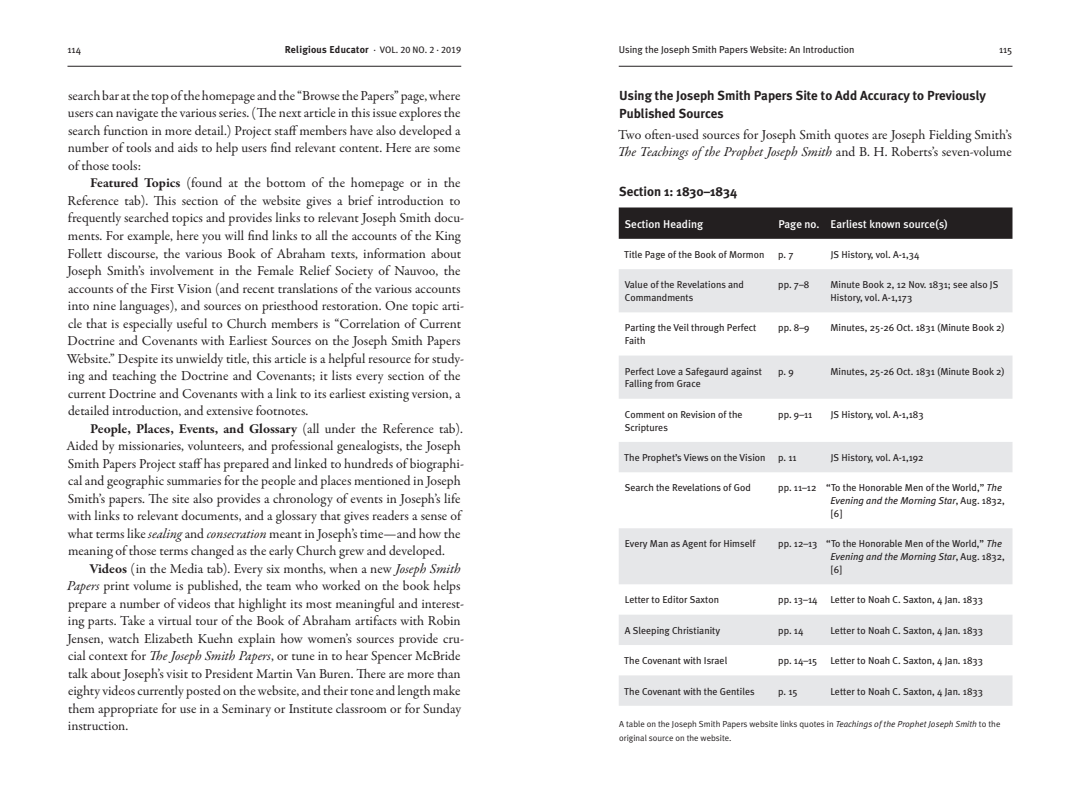
<style>
.page{position:relative;width:1080px;height:810px;background:#fff}
.page>*{position:absolute;margin:0;border:0;box-sizing:border-box;transform-origin:0 0}
.t1{font:13.75px/17.5px "Garamond Premr Pro";color:#231f20}
.t2{font:700 13.12px/17.5px "Meta Plus";color:#231f20}
.t3{font:500 11.25px "Meta Plus";color:#fff}
.t4{font:10px/12.8px "Meta Plus";color:#231f20}
.t5{font:700 10px "Meta Plus";letter-spacing:.02em;color:#231f20}
.t6{font:8.75px/13.8px "Meta Plus Normal";color:#231f20}
.s1{font-family:"Meta Plus Book Caps";font-weight:400;font-size:9.38px}
.s2{font-weight:700}
.s3{font-style:italic}
</style>
<div class="page">
<hr style="left:68px;top:66px;width:393px;height:1px;background:#231f20">
<hr style="left:619px;top:66px;width:393px;height:1px;background:#231f20">
<div style="left:619px;top:208px;width:393px;height:31px;background:#231f20"></div>
<svg style="left:619px;top:269px;width:393px;height:437px;fill:#e6e7e9"></svg>
<p class="t4" style="left:68px;top:43px;width:15px">114</p>
<p class="t5" style="left:285px;top:44px;width:178px">Religious Educator <span class="s1">· VOL. 20 NO. 2 · 2019</span></p>
<p class="t4" style="left:619px;top:43px;width:237px">Using the Joseph Smith Papers Website: An Introduction</p>
<p class="t4" style="left:999px;top:43px;width:15px">115</p>
<p class="t1" style="left:68px;top:87px;width:394px;text-align:justify">search bar at the top of the homepage and the “Browse the Papers” page, where users can navigate the various series. (The next article in this issue explores the search function in more detail.) Project staff members have also developed a number of tools and aids to help users find relevant content. Here are some of those tools:</p>
<p class="t1" style="left:67px;top:175px;width:399px;text-indent:24px"><span class="s2">Featured Topics</span> (found at the bottom of the homepage or in the Reference tab). This section of the website gives a brief introduction to frequently searched topics and provides links to relevant Joseph Smith docu&shy;ments. For example, here you will find links to all the accounts of the King Follett discourse, the various Book of Abraham texts, information about Joseph Smith’s involvement in the Female Relief Society of Nauvoo, the accounts of the First Vision (and recent translations of the various accounts into nine languages), and sources on priesthood restoration. One topic arti&shy;cle that is especially useful to Church members is “Correlation of Current Doctrine and Covenants with Earliest Sources on the Joseph Smith Papers Website.” Despite its unwieldy title, this article is a helpful resource for study&shy;ing and teaching the Doctrine and Covenants; it lists every section of the current Doctrine and Covenants with a link to its earliest existing version, a detailed introduction, and extensive footnotes.</p>
<p class="t1" style="left:66px;top:420px;width:399px;text-indent:24px"><span class="s2">People, Places, Events, and Glossary</span> (all under the Reference tab).<br>Aided by missionaries, volunteers, and professional genealogists, the Joseph Smith Papers Project staff has prepared and linked to hundreds of biographi&shy;cal and geographic summaries for the people and places mentioned in Joseph Smith’s papers. The site also provides a chronology of events in Joseph’s life with links to relevant documents, and a glossary that gives readers a sense of what terms like <span class="s3">sealing</span> and <span class="s3">consecration</span> meant in Joseph’s time—and how the meaning of those terms changed as the early Church grew and developed.</p>
<p class="t1" style="left:67px;top:560px;width:398px;text-indent:22px"><span class="s2">Videos</span> (in the Media tab). Every six months, when a new <span class="s3">Joseph Smith Papers</span> print volume is published, the team who worked on the book helps prepare a number of videos that highlight its most meaningful and interest&shy;ing parts. Take a virtual tour of the Book of Abraham artifacts with Robin Jensen, watch Elizabeth Kuehn explain how women’s sources provide cru&shy;cial context for <span class="s3">The Joseph Smith Papers</span>, or tune in to hear Spencer McBride talk about Joseph’s visit to President Martin Van Buren. There are more than eighty videos currently posted on the website, and their tone and length make them appropriate for use in a Seminary or Institute classroom or for Sunday instruction.</p>
<p class="t2" style="left:619px;top:87px;width:369px">Using the Joseph Smith Papers Site to Add Accuracy to Previously<br>Published Sources</p>
<p class="t1" style="left:618px;top:126px;width:395px">Two often-used sources for Joseph Smith quotes are Joseph Fielding Smith’s<br><span class="s3">The Teachings of the Prophet Joseph Smith</span> and B. H. Roberts’s seven-volume</p>
<p class="t2" style="left:619px;top:183px;width:120px">Section 1: 1830–1834</p>
<p class="t3" style="left:625px;top:217px;width:80px">Section Heading</p>
<p class="t3" style="left:778px;top:217px;width:171px">Page no. Earliest known source(s)</p>
<p class="t4" style="left:624px;top:248px;width:142px">Title Page of the Book of Mormon</p>
<p class="t4" style="left:778px;top:248px;width:17px">p. 7</p>
<p class="t4" style="left:831px;top:248px;width:90px">JS History, vol. A-1,34</p>
<p class="t4" style="left:625px;top:278px;width:121px">Value of the Revelations and<br>Commandments</p>
<p class="t4" style="left:778px;top:278px;width:33px">pp. 7–8</p>
<p class="t4" style="left:831px;top:278px;width:170px">Minute Book 2, 12 Nov. 1831; see also JS<br>History, vol. A-1,173</p>
<p class="t4" style="left:625px;top:322px;width:133px">Parting the Veil through Perfect<br>Faith</p>
<p class="t4" style="left:778px;top:322px;width:33px">pp. 8–9</p>
<p class="t4" style="left:831px;top:322px;width:176px">Minutes, 25-26 Oct. 1831 (Minute Book 2)</p>
<p class="t4" style="left:625px;top:365px;width:139px">Perfect Love a Safegaurd against<br>Falling from Grace</p>
<p class="t4" style="left:778px;top:365px;width:17px">p. 9</p>
<p class="t4" style="left:831px;top:365px;width:176px">Minutes, 25-26 Oct. 1831 (Minute Book 2)</p>
<p class="t4" style="left:625px;top:408px;width:119px">Comment on Revision of the<br>Scriptures</p>
<p class="t4" style="left:778px;top:408px;width:36px">pp. 9–11</p>
<p class="t4" style="left:831px;top:408px;width:94px">JS History, vol. A-1,183</p>
<p class="t4" style="left:624px;top:451px;width:143px">The Prophet’s Views on the Vision</p>
<p class="t4" style="left:778px;top:451px;width:20px">p. 11</p>
<p class="t4" style="left:831px;top:451px;width:94px">JS History, vol. A-1,192</p>
<p class="t4" style="left:625px;top:481px;width:128px">Search the Revelations of God</p>
<p class="t4" style="left:830px;top:481px;width:176px;text-indent:-52px">pp. 11–12 “To the Honorable Men of the World,” <span class="s3">The<br>Evening and the Morning Star</span>, Aug. 1832, [6]</p>
<p class="t4" style="left:625px;top:537px;width:132px">Every Man as Agent for Himself</p>
<p class="t4" style="left:830px;top:537px;width:176px;text-indent:-52px">pp. 12–13 “To the Honorable Men of the World,” <span class="s3">The<br>Evening and the Morning Star</span>, Aug. 1832, [6]</p>
<p class="t4" style="left:625px;top:593px;width:96px">Letter to Editor Saxton</p>
<p class="t4" style="left:778px;top:593px;width:41px">pp. 13–14</p>
<p class="t4" style="left:831px;top:593px;width:154px">Letter to Noah C. Saxton, 4 Jan. 1833</p>
<p class="t4" style="left:625px;top:624px;width:97px">A Sleeping Christianity</p>
<p class="t4" style="left:778px;top:624px;width:27px">pp. 14</p>
<p class="t4" style="left:831px;top:624px;width:154px">Letter to Noah C. Saxton, 4 Jan. 1833</p>
<p class="t4" style="left:624px;top:654px;width:105px">The Covenant with Israel</p>
<p class="t4" style="left:778px;top:654px;width:41px">pp. 14–15</p>
<p class="t4" style="left:831px;top:654px;width:154px">Letter to Noah C. Saxton, 4 Jan. 1833</p>
<p class="t4" style="left:624px;top:685px;width:132px">The Covenant with the Gentiles</p>
<p class="t4" style="left:778px;top:685px;width:21px">p. 15</p>
<p class="t4" style="left:831px;top:685px;width:154px">Letter to Noah C. Saxton, 4 Jan. 1833</p>
<p class="t6" style="left:619px;top:717px;width:383px">A table on the Joseph Smith Papers website links quotes in <span class="s3">Teachings of the Prophet Joseph Smith</span> to the original source on the website.</p>
</div>
